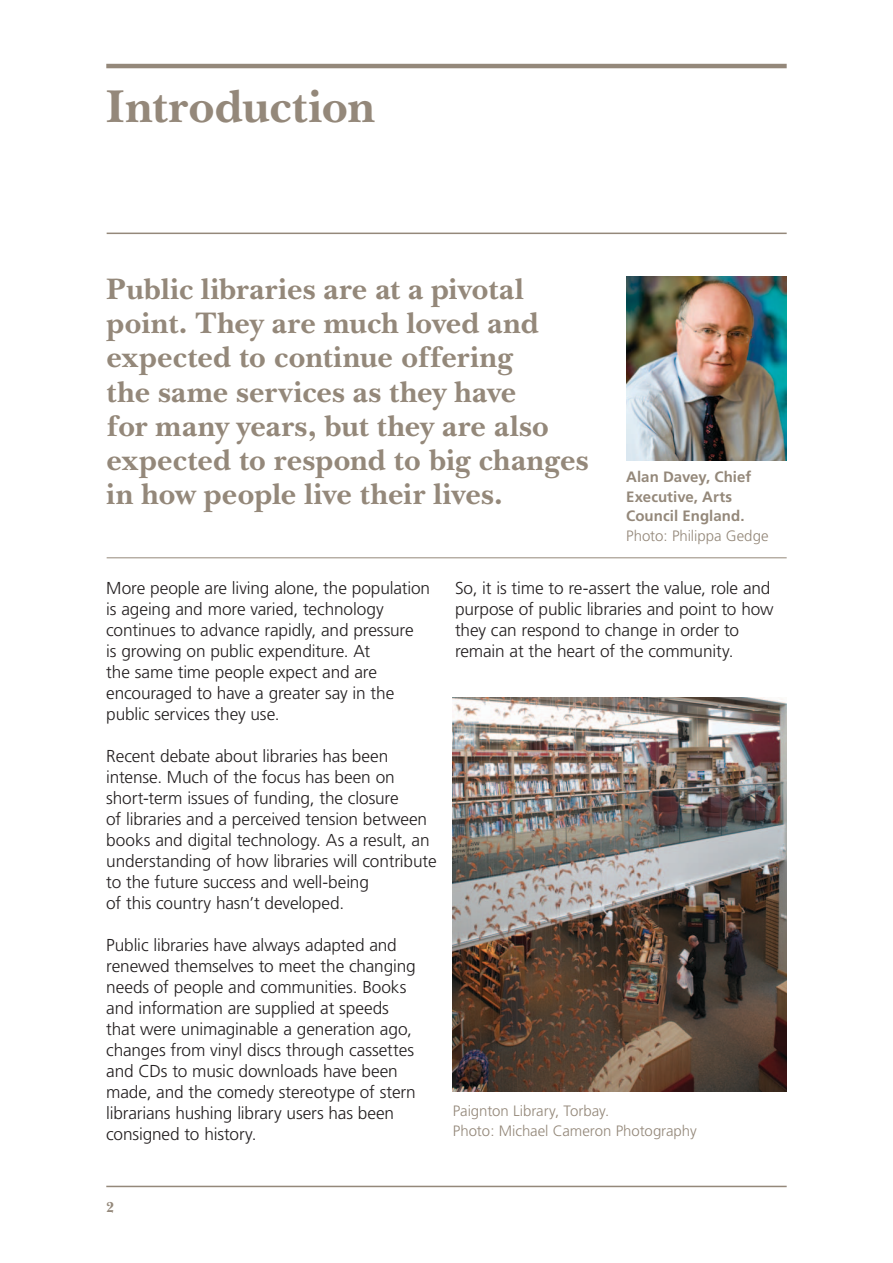
<style>
.page{position:relative;width:893px;height:1263px;background:#fff}
.page>*{position:absolute;margin:0;border:0;box-sizing:border-box;transform-origin:0 0}
.Chapter_Title{font:700 48px "New Baskerville";color:#94887a}
.Chapter_Title-2{font:700 30.9px/34.2px "New Baskerville";letter-spacing:.005em;color:#94887a}
.Body_copy{font:300 17.25px/21px "Frutiger";letter-spacing:-.01em;color:#231f20}
.Body_copy-2{font:300 15px "Frutiger";color:#94887a}
.Body_copy-3{font:700 15px/19.5px "Frutiger";letter-spacing:.005em;color:#94887a}
.t1{font:700 15px "New Baskerville";color:#94887a}
</style>
<div class="page">
<hr style="left:106px;top:64px;width:681px;height:4px;background:#94887a">
<hr style="left:106px;top:1186px;width:681px;height:1px;background:#94887a">
<hr style="left:107px;top:233px;width:680px;height:1px;background:#94887a">
<hr style="left:107px;top:557px;width:680px;height:1px;background:#94887a">
<img style="left:626px;top:276px;width:161px;height:184px">
<img style="left:453px;top:697px;width:334px;height:394px">
<p class="Chapter_Title" style="left:106px;top:79px;width:270px">Introduction</p>
<p class="Chapter_Title-2" style="left:107px;top:272px;width:483px">Public libraries are at a pivotal point. They are much loved and expected to continue offering<br>the same services as they have<br>for many years, but they are also expected to respond to big changes in how people live their lives.</p>
<p class="Body_copy-3" style="left:626px;top:468px;width:127px">Alan Davey, Chief<br>Executive, Arts<br>Council England.</p>
<p class="Body_copy-2" style="left:626px;top:527px;width:144px">Photo: Philippa Gedge</p>
<p class="Body_copy" style="left:106px;top:578px;width:325px">More people are living alone, the population is ageing and more varied, technology continues to advance rapidly, and pressure<br>is growing on public expenditure. At<br>the same time people expect and are encouraged to have a greater say in the public services they use.</p>
<p class="Body_copy" style="left:106px;top:746px;width:332px">Recent debate about libraries has been intense. Much of the focus has been on short-term issues of funding, the closure<br>of libraries and a perceived tension between books and digital technology. As a result, an understanding of how libraries will contribute to the future success and well-being<br>of this country hasn’t developed.</p>
<p class="Body_copy" style="left:106px;top:935px;width:311px">Public libraries have always adapted and renewed themselves to meet the changing needs of people and communities. Books and information are supplied at speeds that were unimaginable a generation ago, changes from vinyl discs through cassettes and CDs to music downloads have been made, and the comedy stereotype of stern librarians hushing library users has been consigned to history.</p>
<p class="Body_copy" style="left:455px;top:578px;width:320px">So, it is time to re-assert the value, role and purpose of public libraries and point to how they can respond to change in order to remain at the heart of the community.</p>
<p class="Body_copy-2" style="left:453px;top:1102px;width:158px">Paignton Library, Torbay.</p>
<p class="Body_copy-2" style="left:453px;top:1122px;width:245px">Photo: Michael Cameron Photography</p>
<p class="t1" style="left:106px;top:1199px;width:9px">2</p>
</div>
